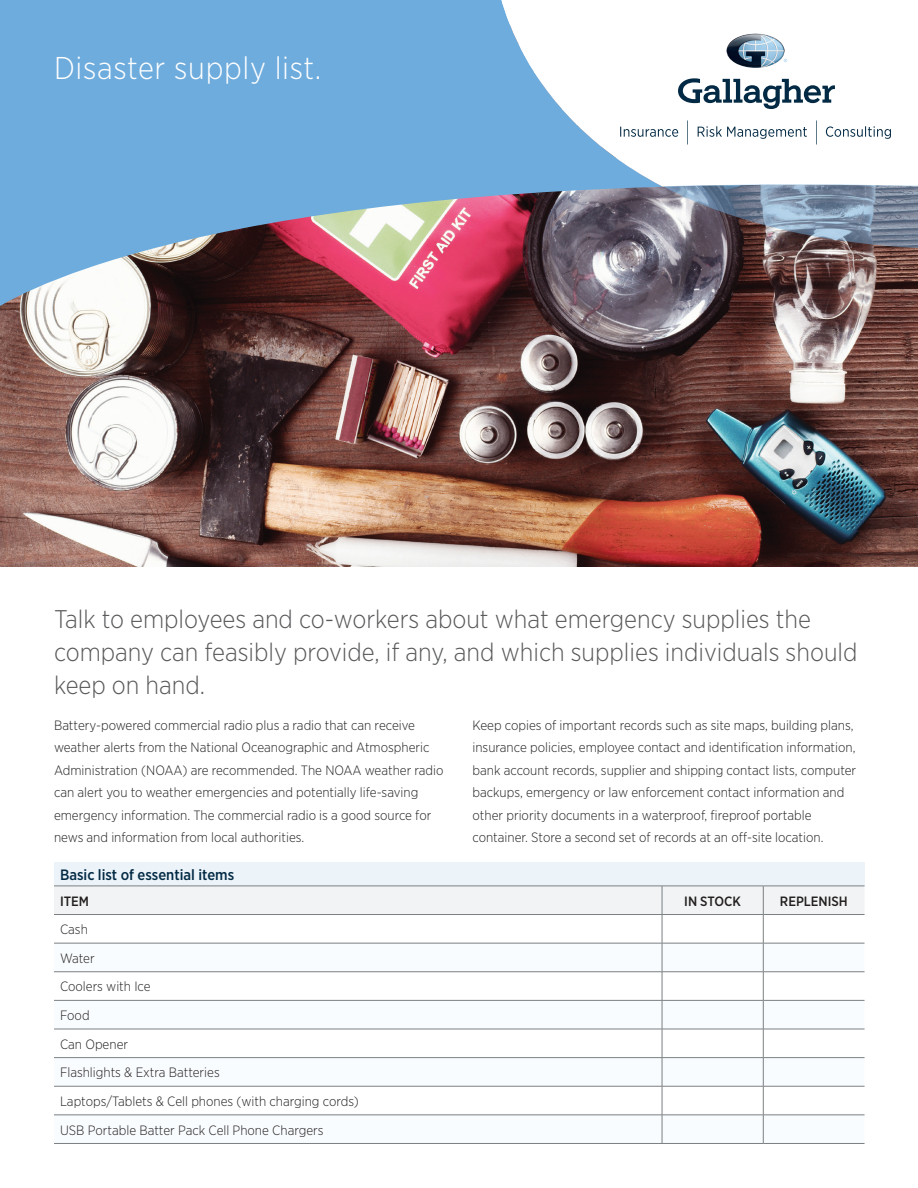
<style>
.page{position:relative;width:918px;height:1188px;background:#fff}
.page>*{position:absolute;margin:0;border:0;box-sizing:border-box;transform-origin:0 0}
.t1{font:300 31.5px "Gotham Narrow";letter-spacing:.02em;color:#fff}
.Subtitle{font:300 25.5px/33px "Gotham Narrow";color:#57585a}
.SubHeader{font:500 15px "Gotham Narrow";color:#032a44}
.Body_Text{font:300 13.5px/22.5px "Gotham Narrow";color:#231f20}
.Body_Text-2{font:500 13.5px "Gotham Narrow";color:#231f20}
</style>
<div class="page">
<img style="left:0;top:249px;width:918px;height:318px">
<svg style="left:0;top:0;width:663px;height:315px;background:#7a93b6"></svg>
<svg style="left:494px;top:0;width:332px;height:187px"></svg>
<svg style="left:663px;top:184px;width:255px;height:65px;background:#7c8394"></svg>
<svg style="left:678px;top:78px;width:157px;height:31px"></svg>
<img style="left:727px;top:34px;width:58px;height:34px">
<svg style="left:620px;top:127px;width:58px;height:10px"></svg>
<svg style="left:698px;top:126px;width:109px;height:13px"></svg>
<svg style="left:826px;top:126px;width:65px;height:13px"></svg>
<svg style="left:816px;top:120px;width:1px;height:25px"></svg>
<svg style="left:687px;top:120px;width:1px;height:25px"></svg>
<div style="left:54px;top:862px;width:811px;height:24px;background:#ecf4fa"></div>
<svg style="left:54px;top:887px;width:811px;height:256px"></svg>
<hr style="left:54px;top:886px;width:608px;height:1px;background:#7b8082">
<hr style="left:662px;top:886px;width:101px;height:1px;background:#7b8082">
<hr style="left:763px;top:886px;width:102px;height:1px;background:#7b8082">
<hr style="left:54px;top:914px;width:608px;height:1px;background:#7b8082">
<hr style="left:662px;top:914px;width:101px;height:1px;background:#7b8082">
<hr style="left:763px;top:914px;width:102px;height:1px;background:#7b8082">
<hr style="left:54px;top:1143px;width:608px;height:1px;background:#7b8082">
<hr style="left:662px;top:1143px;width:101px;height:1px;background:#7b8082">
<hr style="left:763px;top:1143px;width:102px;height:1px;background:#7b8082">
<p class="t1" style="left:54px;top:49px;width:269px">Disaster supply list.</p>
<p class="Subtitle" style="left:54px;top:602px;width:805px">Talk to employees and co-workers about what emergency supplies the company can feasibly provide, if any, and which supplies individuals should keep on hand.</p>
<p class="Body_Text" style="left:54px;top:714px;width:391px">Battery-powered commercial radio plus a radio that can receive weather alerts from the National Oceanographic and Atmospheric Administration (NOAA) are recommended. The NOAA weather radio can alert you to weather emergencies and potentially life-saving emergency information. The commercial radio is a good source for news and information from local authorities.</p>
<p class="Body_Text" style="left:472px;top:714px;width:385px">Keep copies of important records such as site maps, building plans, insurance policies, employee contact and identification information, bank account records, supplier and shipping contact lists, computer backups, emergency or law enforcement contact information and other priority documents in a waterproof, fireproof portable container. Store a second set of records at an off-site location.</p>
<p class="SubHeader" style="left:60px;top:865px;width:176px">Basic list of essential items</p>
<p class="Body_Text-2" style="left:60px;top:892px;width:30px">ITEM</p>
<p class="Body_Text-2" style="left:684px;top:892px;width:58px">IN STOCK</p>
<p class="Body_Text-2" style="left:780px;top:892px;width:69px">REPLENISH</p>
<p class="Body_Text" style="left:60px;top:918px;width:29px">Cash</p>
<p class="Body_Text" style="left:60px;top:947px;width:36px">Water</p>
<p class="Body_Text" style="left:60px;top:975px;width:92px">Coolers with Ice</p>
<p class="Body_Text" style="left:60px;top:1004px;width:31px">Food</p>
<p class="Body_Text" style="left:60px;top:1032px;width:70px">Can Opener</p>
<p class="Body_Text" style="left:60px;top:1061px;width:161px">Flashlights &amp; Extra Batteries</p>
<p class="Body_Text" style="left:60px;top:1090px;width:300px">Laptops/Tablets &amp; Cell phones (with charging cords)</p>
<p class="Body_Text" style="left:60px;top:1118px;width:265px">USB Portable Batter Pack Cell Phone Chargers</p>
</div>
